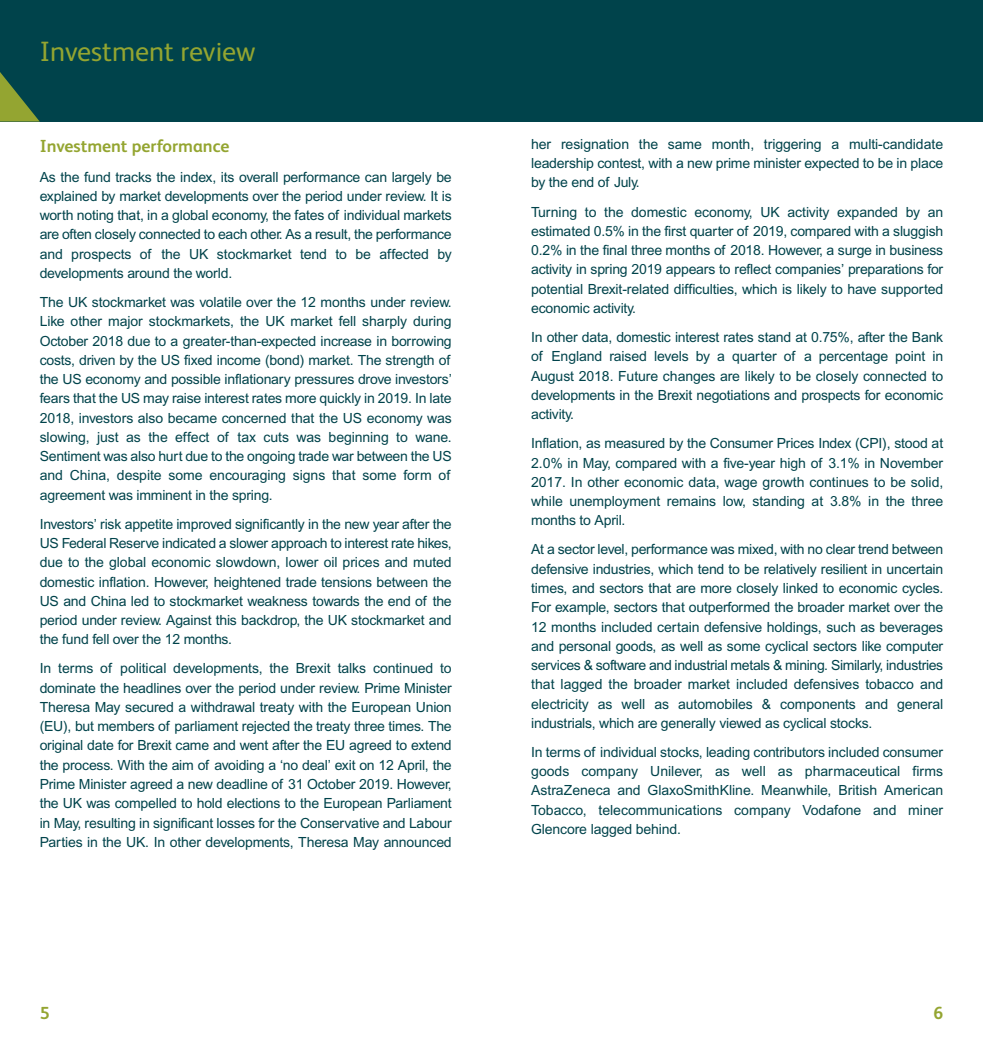
<style>
.page{position:relative;width:983px;height:1042px;background:#fff}
.page>*{position:absolute;margin:0;border:0;box-sizing:border-box;transform-origin:0 0}
.t1{font:28px "FS Albert";color:#94a531}
.t2{font:700 17.5px "FS Albert";color:#94a531}
.t3{font:14px/19.2px "Arial";letter-spacing:-.015em;color:#00434b;text-align:justify}
</style>
<div class="page">
<div style="left:491px;top:0;width:491px;height:122px;background:#00434b"></div>
<div style="left:0;top:0;width:491px;height:122px;background:#00434b"></div>
<svg style="left:0;top:72px;width:40px;height:50px"></svg>
<h1 class="t1" style="left:40px;top:42px;width:217px">Investment review</h1>
<p class="t2" style="left:40px;top:140px;width:191px">Investment performance</p>
<p class="t3" style="left:40px;top:168px;width:413px">As the fund tracks the index, its overall performance can largely be explained by market developments over the period under review. It is worth noting that, in a global economy, the fates of individual markets are often closely connected to each other. As a result, the performance and prospects of the UK stockmarket tend to be affected by developments around the world.</p>
<p class="t3" style="left:40px;top:294px;width:413px">The UK stockmarket was volatile over the 12 months under review.<br>Like other major stockmarkets, the UK market fell sharply during October 2018 due to a greater-than-expected increase in borrowing costs, driven by the US fixed income (bond) market. The strength of the US economy and possible inflationary pressures drove investors’ fears that the US may raise interest rates more quickly in 2019. In late 2018, investors also became concerned that the US economy was slowing, just as the effect of tax cuts was beginning to wane.<br>Sentiment was also hurt due to the ongoing trade war between the US and China, despite some encouraging signs that some form of agreement was imminent in the spring.</p>
<p class="t3" style="left:40px;top:515px;width:413px">Investors’ risk appetite improved significantly in the new year after the US Federal Reserve indicated a slower approach to interest rate hikes, due to the global economic slowdown, lower oil prices and muted domestic inflation. However, heightened trade tensions between the US and China led to stockmarket weakness towards the end of the period under review. Against this backdrop, the UK stockmarket and the fund fell over the 12 months.</p>
<p class="t3" style="left:40px;top:660px;width:413px">In terms of political developments, the Brexit talks continued to dominate the headlines over the period under review. Prime Minister Theresa May secured a withdrawal treaty with the European Union (EU), but members of parliament rejected the treaty three times. The original date for Brexit came and went after the EU agreed to extend the process. With the aim of avoiding a ‘no deal’ exit on 12 April, the Prime Minister agreed a new deadline of 31 October 2019. However, the UK was compelled to hold elections to the European Parliament in May, resulting in significant losses for the Conservative and Labour Parties in the UK. In other developments, Theresa May announced</p>
<p class="t2" style="left:40px;top:1007px;width:11px">5</p>
<p class="t3" style="left:531px;top:136px;width:413px">her resignation the same month, triggering a multi-candidate leadership contest, with a new prime minister expected to be in place by the end of July.</p>
<p class="t3" style="left:531px;top:203px;width:413px">Turning to the domestic economy, UK activity expanded by an estimated 0.5% in the first quarter of 2019, compared with a sluggish 0.2% in the final three months of 2018. However, a surge in business activity in spring 2019 appears to reflect companies’ preparations for potential Brexit-related difficulties, which is likely to have supported economic activity.</p>
<p class="t3" style="left:531px;top:329px;width:413px">In other data, domestic interest rates stand at 0.75%, after the Bank of England raised levels by a quarter of a percentage point in August 2018. Future changes are likely to be closely connected to developments in the Brexit negotiations and prospects for economic activity.</p>
<p class="t3" style="left:531px;top:435px;width:413px">Inflation, as measured by the Consumer Prices Index (CPI), stood at 2.0% in May, compared with a five-year high of 3.1% in November 2017. In other economic data, wage growth continues to be solid, while unemployment remains low, standing at 3.8% in the three months to April.</p>
<p class="t3" style="left:531px;top:541px;width:413px">At a sector level, performance was mixed, with no clear trend between defensive industries, which tend to be relatively resilient in uncertain times, and sectors that are more closely linked to economic cycles.<br>For example, sectors that outperformed the broader market over the 12 months included certain defensive holdings, such as beverages and personal goods, as well as some cyclical sectors like computer services &amp; software and industrial metals &amp; mining. Similarly, industries that lagged the broader market included defensives tobacco and electricity as well as automobiles &amp; components and general industrials, which are generally viewed as cyclical stocks.</p>
<p class="t3" style="left:531px;top:744px;width:413px">In terms of individual stocks, leading contributors included consumer goods company Unilever, as well as pharmaceutical firms AstraZeneca and GlaxoSmithKline. Meanwhile, British American Tobacco, telecommunications company Vodafone and miner Glencore lagged behind.</p>
<p class="t2" style="left:933px;top:1007px;width:11px">6</p>
</div>
